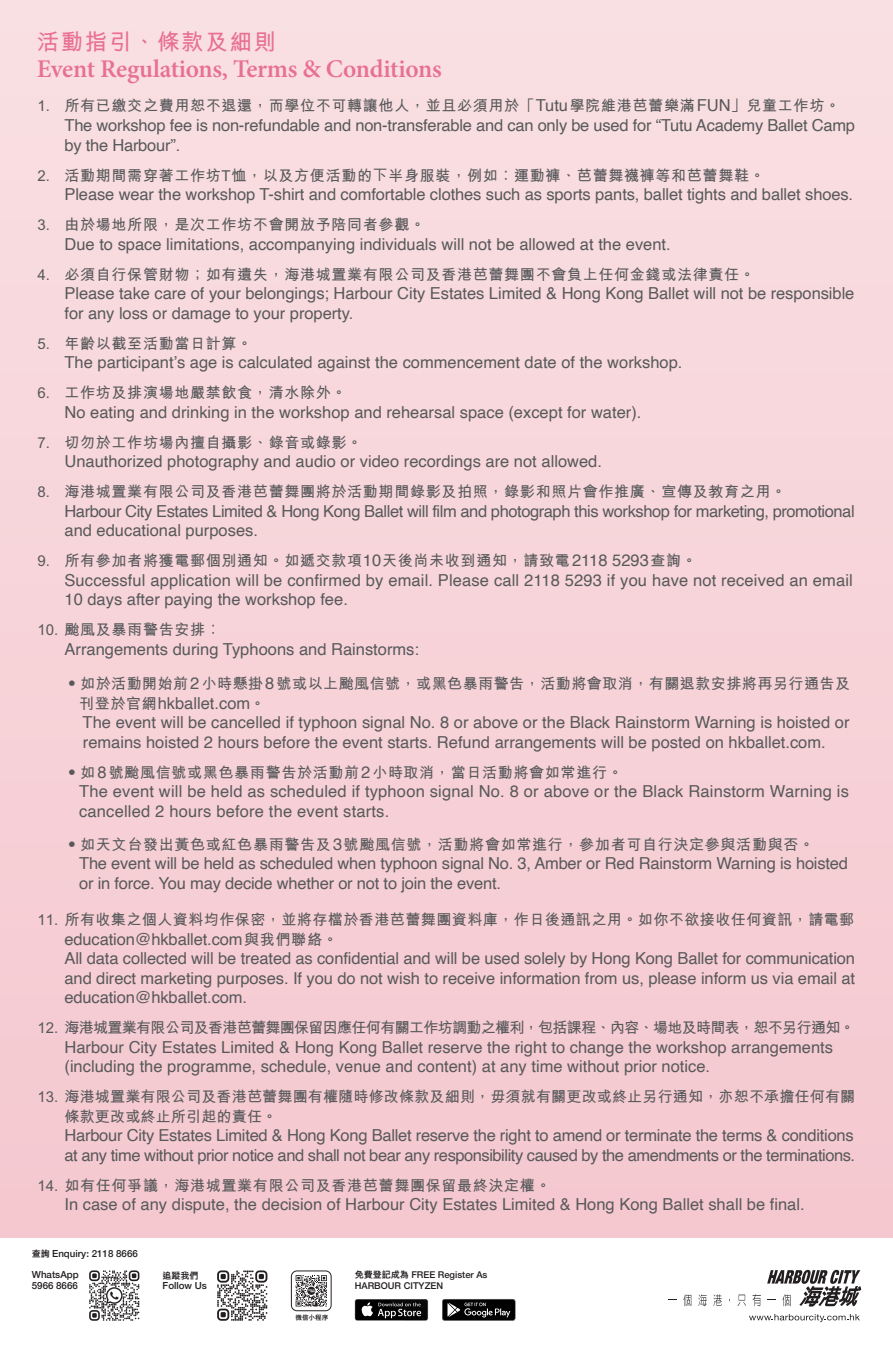
<style>
.page{position:relative;width:893px;height:1353px;background:#fff}
.page>*{position:absolute;margin:0;border:0;box-sizing:border-box;transform-origin:0 0}
.t1{font:600 25.5px "Minion Pro";letter-spacing:-.015em;color:#e87092}
.t2{font:700 22.5px "M Hei HK";letter-spacing:.07em;color:#e87092}
.t3{font:16.5px/19.5px "Helvetica";color:#58595b}
.t4{font:16.5px/19.5px "Helvetica";letter-spacing:-.03em;color:#58595b}
.t5{font:16.5px/19.5px "Helvetica";letter-spacing:-.025em;color:#58595b}
.t6{font:700 15px "M Hei HK";letter-spacing:.045em;color:#58595b}
.t7{font:700 15px/19.5px "M Hei HK";letter-spacing:.015em;color:#58595b}
.t8{font:700 15px "M Hei HK";letter-spacing:-.045em;color:#58595b}
.t9{font:500 9.75px/10.5px "Helvetica Neue";color:#231f20}
.t10{font:500 9.3px/11.2px "Helvetica Neue";color:#231f20}
.t11{font:800 9px "M Hei HK";color:#231f20}
.t12{font:800 6.6px "M Hei HK";letter-spacing:.005em;color:#231f20}
.s1{font-family:"Helvetica";font-weight:400;font-size:16.5px}
.s2{font-family:"M Hei HK";font-weight:700;font-size:15px}
.s3{font-family:"M Hei HK";font-weight:800;font-size:9px}
</style>
<div class="page">
<div style="left:0;top:0;width:893px;height:1295px;background:#f7d4d9"></div>
<div style="left:0;top:1237px;width:893px;height:115px;background:#fff"></div>
<svg style="left:683px;top:1294px;width:8px;height:11px"></svg>
<svg style="left:698px;top:1294px;width:9px;height:11px"></svg>
<svg style="left:713px;top:1294px;width:9px;height:11px"></svg>
<svg style="left:738px;top:1294px;width:8px;height:11px"></svg>
<svg style="left:752px;top:1294px;width:9px;height:11px"></svg>
<svg style="left:749px;top:1314px;width:111px;height:7px"></svg>
<svg style="left:767px;top:1269px;width:94px;height:37px"></svg>
<svg style="left:442px;top:1299px;width:73px;height:21px;background:#2c2c2c"></svg>
<svg style="left:355px;top:1299px;width:73px;height:21px;background:#333"></svg>
<svg style="left:291px;top:1270px;width:41px;height:40px"></svg>
<svg style="left:217px;top:1270px;width:50px;height:50px"></svg>
<svg style="left:89px;top:1270px;width:50px;height:50px"></svg>
<h2 class="t2" style="left:37px;top:25px;width:241px">活動指引、條款及細則</h2>
<h1 class="t1" style="left:37px;top:51px;width:406px">Event Regulations, Terms &amp; Conditions</h1>
<p class="t6" style="left:38px;top:95px;width:804px">1. 所有已繳交之費用恕不退還，而學位不可轉讓他人，並且必須用於「<span class="s1">Tutu</span>學院維港芭蕾樂滿<span class="s1">FUN</span>」兒童工作坊。</p>
<p class="t3" style="left:64px;top:116px;width:792px">The workshop fee is non-refundable and non-transferable and can only be used for “Tutu Academy Ballet Camp by the Harbour”.</p>
<p class="t6" style="left:38px;top:164px;width:729px">2. 活動期間需穿著工作坊T恤，以及方便活動的下半身服裝，例如︰運動褲、芭蕾舞襪褲等和芭蕾舞鞋。</p>
<p class="t3" style="left:64px;top:185px;width:790px">Please wear the workshop T-shirt and comfortable clothes such as sports pants, ballet tights and ballet shoes.</p>
<p class="t6" style="left:38px;top:213px;width:389px">3. 由於場地所限，是次工作坊不會開放予陪同者參觀。</p>
<p class="t3" style="left:64px;top:234px;width:608px">Due to space limitations, accompanying individuals will not be allowed at the event.</p>
<p class="t6" style="left:38px;top:263px;width:719px">4. 必須自行保管財物；如有遺失，海港城置業有限公司及香港芭蕾舞團不會負上任何金錢或法律責任。</p>
<p class="t3" style="left:64px;top:284px;width:791px">Please take care of your belongings; Harbour City Estates Limited &amp; Hong Kong Ballet will not be responsible for any loss or damage to your property.</p>
<p class="t6" style="left:38px;top:332px;width:216px">5. 年齡以截至活動當日計算。</p>
<p class="t3" style="left:64px;top:353px;width:619px">The participant’s age is calculated against the commencement date of the workshop.</p>
<p class="t6" style="left:38px;top:381px;width:310px">6. 工作坊及排演場地嚴禁飲食，清水除外。</p>
<p class="t3" style="left:64px;top:402px;width:578px">No eating and drinking in the workshop and rehearsal space (except for water).</p>
<p class="t6" style="left:38px;top:431px;width:326px">7. 切勿於工作坊場內擅自攝影、錄音或錄影。</p>
<p class="t3" style="left:64px;top:452px;width:539px">Unauthorized photography and audio or video recordings are not allowed.</p>
<p class="t6" style="left:38px;top:480px;width:750px">8. 海港城置業有限公司及香港芭蕾舞團將於活動期間錄影及拍照，錄影和照片會作推廣、宣傳及教育之用。</p>
<p class="t5" style="left:64px;top:501px;width:792px">Harbour City Estates Limited &amp; Hong Kong Ballet will film and photograph this workshop for marketing, promotional and educational purposes.</p>
<p class="t6" style="left:38px;top:549px;width:661px">9. 所有參加者將獲電郵個別通知。如遞交款項<span class="s1">10</span>天後尚未收到通知，請致電<span class="s1">2118 5293</span>查詢。</p>
<p class="t3" style="left:64px;top:570px;width:790px">Successful application will be confirmed by email. Please call 2118 5293 if you have not received an email<br>10 days after paying the workshop fee.</p>
<p class="t6" style="left:38px;top:618px;width:185px">10. 颱風及暴雨警告安排︰</p>
<p class="t3" style="left:64px;top:639px;width:356px">Arrangements during Typhoons and Rainstorms:</p>
<p class="t6" style="left:65px;top:672px;width:787px">‧如於活動開始前<span class="s1">2</span>小時懸掛<span class="s1">8</span>號或以上颱風信號，或黑色暴雨警告，活動將會取消，有關退款安排將再另行通告及</p>
<p class="t3" style="left:79px;top:693px;width:772px"><span class="s2">刊登於官網</span>hkballet.com<span class="s2">。<br></span>The event will be cancelled if typhoon signal No. 8 or above or the Black Rainstorm Warning is hoisted or remains hoisted 2 hours before the event starts. Refund arrangements will be posted on hkballet.com.</p>
<p class="t6" style="left:65px;top:761px;width:560px">‧如<span class="s1">8</span>號颱風信號或黑色暴雨警告於活動前<span class="s1">2</span>小時取消，當日活動將會如常進行。</p>
<p class="t3" style="left:79px;top:782px;width:771px">The event will be held as scheduled if typhoon signal No. 8 or above or the Black Rainstorm Warning is cancelled 2 hours before the event starts.</p>
<p class="t6" style="left:65px;top:833px;width:751px">‧如天文台發出黃色或紅色暴雨警告及<span class="s1">3</span>號颱風信號，活動將會如常進行，參加者可自行決定參與活動與否。</p>
<p class="t3" style="left:79px;top:854px;width:770px">The event will be held as scheduled when typhoon signal No. 3, Amber or Red Rainstorm Warning is hoisted or in force. You may decide whether or not to join the event.</p>
<p class="t6" style="left:38px;top:908px;width:818px">11. 所有收集之個人資料均作保密，並將存檔於香港芭蕾舞團資料庫，作日後通訊之用。如你不欲接收任何資訊，請電郵</p>
<p class="t3" style="left:64px;top:929px;width:792px">education@hkballet.com<span class="s2">與我們聯絡。<br></span>All data collected will be treated as confidential and will be used solely by Hong Kong Ballet for communication and direct marketing purposes. If you do not wish to receive information from us, please inform us via email at education@hkballet.com.</p>
<p class="t8" style="left:38px;top:1016px;width:819px">12. 海港城置業有限公司及香港芭蕾舞團保留因應任何有關工作坊調動之權利，包括課程、內容、場地及時間表，恕不另行通知。</p>
<p class="t3" style="left:64px;top:1037px;width:770px">Harbour City Estates Limited &amp; Hong Kong Ballet reserve the right to change the workshop arrangements (including the programme, schedule, venue and content) at any time without prior notice.</p>
<p class="t7" style="left:64px;top:1085px;width:792px;text-indent:-27px">13. 海港城置業有限公司及香港芭蕾舞團有權隨時修改條款及細則，毋須就有關更改或終止另行通知，亦恕不承擔任何有關條款更改或終止所引起的責任。</p>
<p class="t4" style="left:64px;top:1125px;width:792px">Harbour City Estates Limited &amp; Hong Kong Ballet reserve the right to amend or terminate the terms &amp; conditions at any time without prior notice and shall not bear any responsibility caused by the amendments or the terminations.</p>
<p class="t6" style="left:38px;top:1173px;width:515px">14. 如有任何爭議，海港城置業有限公司及香港芭蕾舞團保留最終決定權。</p>
<p class="t3" style="left:64px;top:1194px;width:742px">In case of any dispute, the decision of Harbour City Estates Limited &amp; Hong Kong Ballet shall be final.</p>
<p class="t9" style="left:32px;top:1247px;width:108px"><span class="s3">查詢</span> Enquiry: 2118 8666</p>
<p class="t9" style="left:32px;top:1268px;width:48px">WhatsApp<br>5966 8666</p>
<p class="t11" style="left:163px;top:1270px;width:37px">追蹤我們</p>
<p class="t9" style="left:163px;top:1278px;width:46px">Follow Us</p>
<p class="t12" style="left:295px;top:1314px;width:34px">微信小程序</p>
<p class="t10" style="left:355px;top:1268px;width:134px"><span class="s3">免費登記成為</span> FREE Register As<br>HARBOUR CITYZEN</p>
</div>
